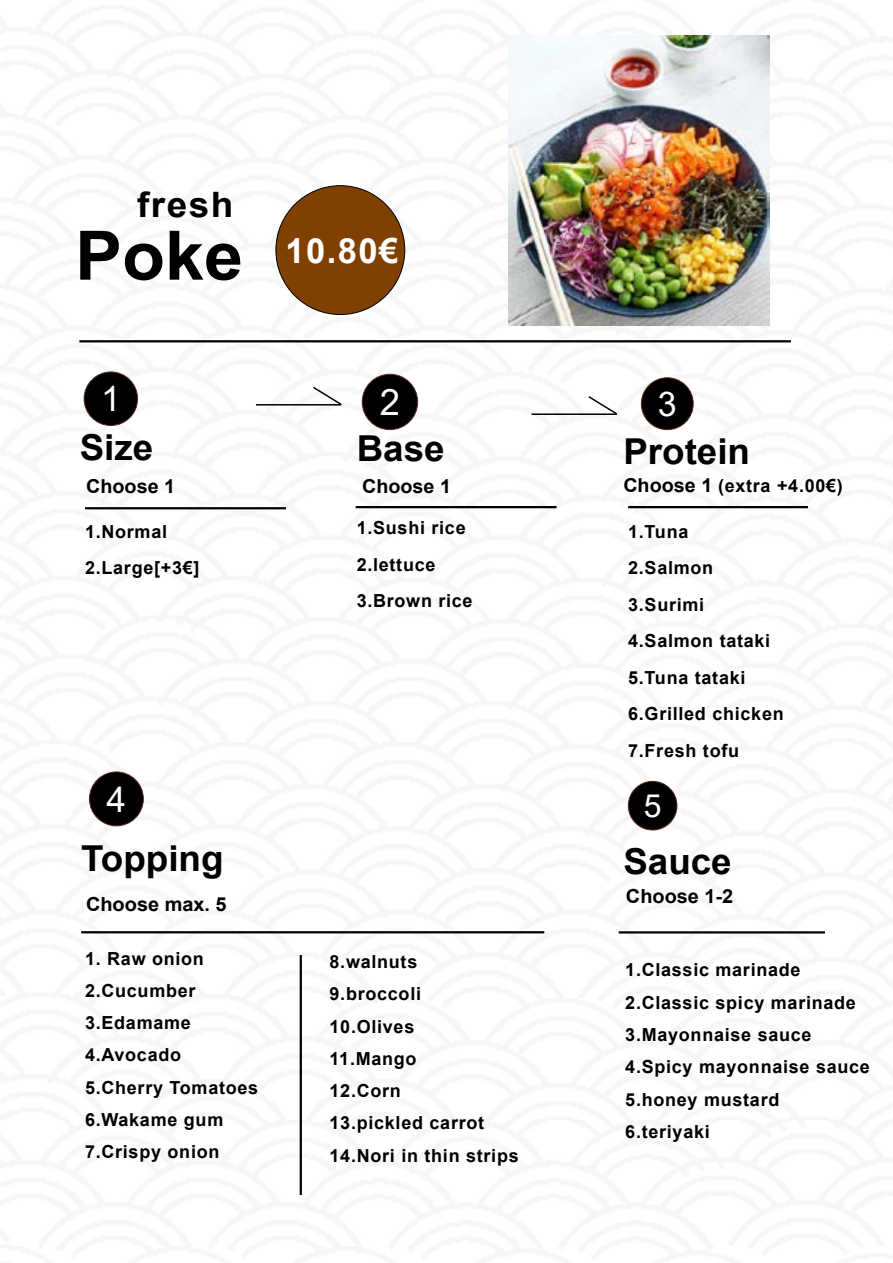
<style>
.page{position:relative;width:893px;height:1263px;background:#fff}
.page>*{position:absolute;margin:0;border:0;box-sizing:border-box;transform-origin:0 0}
.t1{font:700 68.25px "Arial";color:#000}
.t2{font:36.45px "Arial";color:#fcfdfe}
.t3{font:700 35.7px "Arial";color:#000}
.t4{font:35.4px "Arial";color:#fcfdfe}
.t5{font:35.1px "Arial";color:#fcfdfe}
.t6{font:700 34.95px "Arial";letter-spacing:.04em;color:#000;scale:1.06 1}
.t7{font:700 34.65px "Arial";color:#fff}
.t8{font:34.05px "Arial";color:#fcfdfe}
.t9{font:31.95px "Arial";color:#fcfdfe}
.t10{font:700 19.35px "Arial";color:#000}
.t11{font:700 19.2px "Arial";color:#000}
.t12{font:700 18px/32.2px "Arial";letter-spacing:.04em;color:#000}
.s1{font-size:19.2px}
</style>
<div class="page">
<hr style="left:85px;top:507px;width:201px;height:2px;background:#000">
<hr style="left:81px;top:931px;width:463px;height:2px;background:#000">
<hr style="left:356px;top:506px;width:200px;height:2px;background:#000">
<hr style="left:628px;top:506px;width:180px;height:2px;background:#000">
<hr style="left:619px;top:931px;width:206px;height:2px;background:#000">
<hr style="left:300px;top:955px;width:2px;height:240px;background:#000">
<hr style="left:79px;top:340px;width:712px;height:2px;background:#000">
<img style="left:508px;top:35px;width:262px;height:291px">
<div style="left:276px;top:186px;width:129px;height:129px;background:#804000;border-radius:50%"></div>
<div style="left:84px;top:372px;width:54px;height:53px;background:#000;border-radius:50%"></div>
<div style="left:84px;top:372px;width:54px;height:54px;border:1px solid #592b15;border-radius:50%"></div>
<div style="left:89px;top:772px;width:54px;height:54px;background:#000;border-radius:50%"></div>
<div style="left:89px;top:772px;width:55px;height:54px;border:1px solid #592b15;border-radius:50%"></div>
<div style="left:628px;top:781px;width:49px;height:49px;background:#000;border-radius:50%"></div>
<div style="left:628px;top:781px;width:49px;height:49px;border:1px solid #592b15;border-radius:50%"></div>
<div style="left:362px;top:374px;width:56px;height:56px;background:#000;border-radius:50%"></div>
<div style="left:362px;top:374px;width:56px;height:56px;border:1px solid #592b15;border-radius:50%"></div>
<div style="left:641px;top:378px;width:52px;height:52px;background:#000;border-radius:50%"></div>
<div style="left:641px;top:378px;width:52px;height:52px;border:1px solid #592b15;border-radius:50%"></div>
<hr style="left:256px;top:404px;width:85px;height:1px;background:#000">
<svg style="left:311px;top:386px;width:31px;height:20px"></svg>
<hr style="left:531px;top:413px;width:86px;height:2px;background:#000">
<svg style="left:587px;top:396px;width:31px;height:19px"></svg>
<h3 class="t6" style="left:137px;top:180px;width:92px">fresh</h3>
<h1 class="t1" style="left:75px;top:208px;width:169px">Poke</h1>
<h3 class="t5" style="left:101px;top:375px;width:21px">1</h3>
<h3 class="t3" style="left:80px;top:422px;width:75px">Size</h3>
<h3 class="t7" style="left:285px;top:226px;width:114px">10.80€</h3>
<h2 class="t2" style="left:380px;top:377px;width:22px">2</h2>
<h3 class="t8" style="left:658px;top:380px;width:20px">3</h3>
<h3 class="t3" style="left:357px;top:423px;width:89px">Base</h3>
<h3 class="t3" style="left:623px;top:426px;width:128px">Protein</h3>
<p class="t11" style="left:86px;top:473px;width:91px">Choose 1</p>
<p class="t11" style="left:362px;top:473px;width:91px">Choose 1</p>
<p class="t12" style="left:623px;top:470px;width:221px"><span class="s1">Choose 1</span> (extra +4.00€)</p>
<p class="t12" style="left:85px;top:513px;width:116px;line-height:36.5px">1.Normal<br>2.Large[+3€]</p>
<p class="t12" style="left:357px;top:510px;width:117px;line-height:36.5px">1.Sushi rice<br>2.lettuce<br>3.Brown rice</p>
<p class="t12" style="left:628px;top:513px;width:157px;line-height:36.5px">1.Tuna<br>2.Salmon<br>3.Surimi<br>4.Salmon tataki<br>5.Tuna tataki<br>6.Grilled chicken<br>7.Fresh tofu</p>
<h3 class="t4" style="left:107px;top:775px;width:21px">4</h3>
<h3 class="t9" style="left:644px;top:784px;width:19px">5</h3>
<h3 class="t3" style="left:81px;top:833px;width:144px">Topping</h3>
<h3 class="t3" style="left:623px;top:836px;width:110px">Sauce</h3>
<p class="t10" style="left:86px;top:891px;width:142px">Choose max. 5</p>
<p class="t12" style="left:85px;top:942px;width:175px">1. Raw onion<br>2.Cucumber<br>3.Edamame<br>4.Avocado<br>5.Cherry Tomatoes<br>6.Wakame gum<br>7.Crispy onion</p>
<p class="t10" style="left:626px;top:883px;width:109px">Choose 1-2</p>
<p class="t12" style="left:330px;top:946px;width:191px">8.walnuts<br>9.broccoli<br>10.Olives<br>11.Mango<br>12.Corn<br>13.pickled carrot<br>14.Nori in thin strips</p>
<p class="t12" style="left:625px;top:954px;width:246px">1.Classic marinade<br>2.Classic spicy marinade<br>3.Mayonnaise sauce<br>4.Spicy mayonnaise sauce<br>5.honey mustard<br>6.teriyaki</p>
</div>
